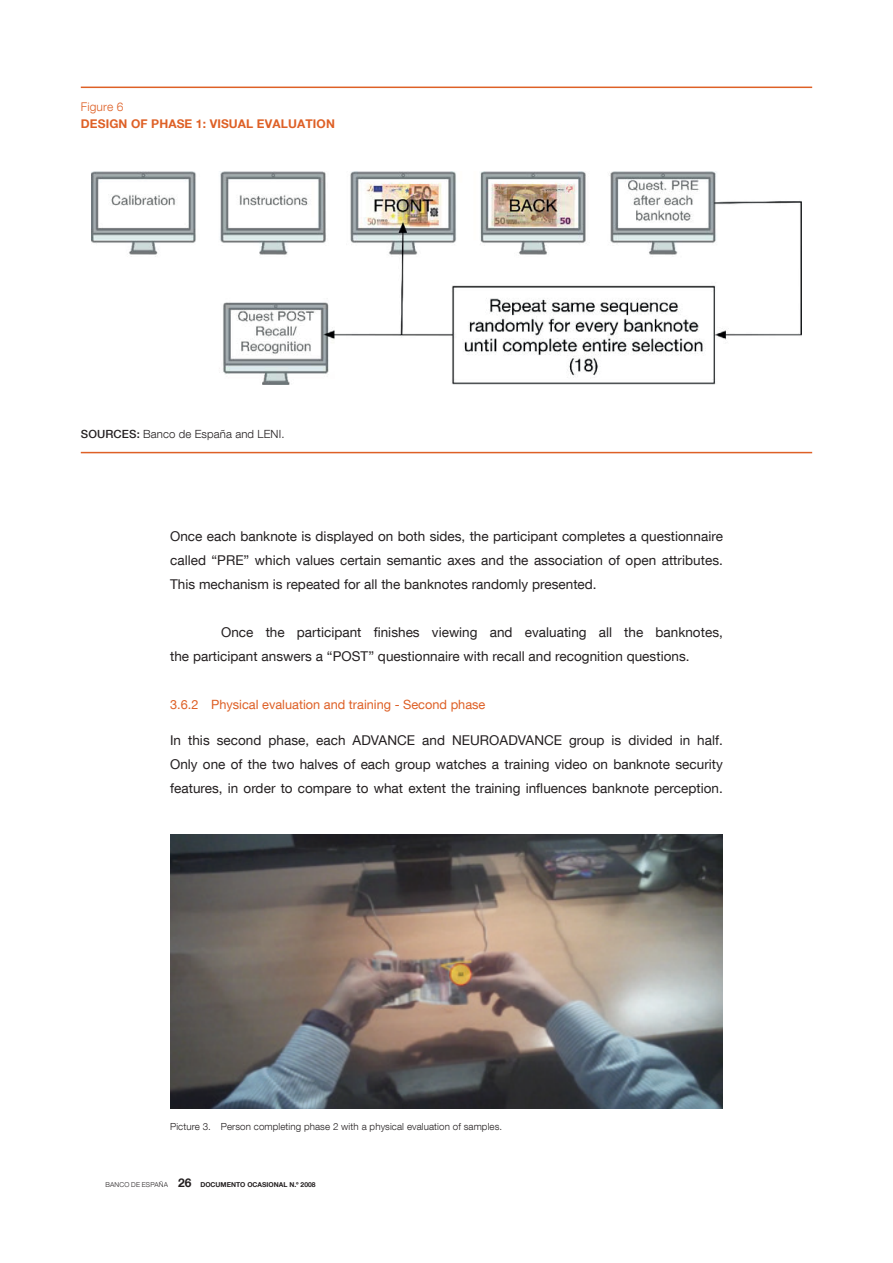
<style>
.page{position:relative;width:893px;height:1263px;background:#fff}
.page>*{position:absolute;margin:0;border:0;box-sizing:border-box;transform-origin:0 0}
.t1{font:13.5px/24px "Bd E Neue Helvetica";letter-spacing:.005em;color:#231f20;text-align:justify}
.t2{font:12.75px "Bd E Neue Helvetica";color:#de6026}
.t3{font:700 12px "Bd E Neue Helvetica";letter-spacing:.01em;color:#de6026}
.t4{font:300 12px "Bd E Neue Helvetica";letter-spacing:.01em;color:#de6026}
.t5{font:300 11.25px "Bd E Neue Helvetica";letter-spacing:.01em;color:#231f20}
.t6{font:300 9.75px "Bd E Neue Helvetica";letter-spacing:.01em;color:#231f20}
.t7{font:300 6.75px "Bd E Neue Helvetica";color:#231f20}
.s1{font-weight:500}
.s2{font-style:inherit}
.s3{font-size:12px}
</style>
<div class="page">
<img style="left:170px;top:834px;width:553px;height:274px">
<hr style="left:81px;top:87px;width:731px;height:1px;background:#de6026">
<hr style="left:81px;top:452px;width:731px;height:1px;background:#de6026">
<img style="left:91px;top:171px;width:710px;height:214px">
<p class="t4" style="left:81px;top:99px;width:44px">Figure 6</p>
<p class="t3" style="left:81px;top:116px;width:256px">DESIGN OF PHASE 1: VISUAL EVALUATION</p>
<p class="t5" style="left:81px;top:427px;width:205px"><span class="s1">SOURCES:</span> Banco de España and LENI.</p>
<p class="t1" style="left:170px;top:524px;width:554px">Once each banknote is displayed on both sides, the participant completes a questionnaire called “PRE” which values certain semantic axes and the association of open attributes.<br>This mechanism is repeated for all the banknotes randomly presented.</p>
<p class="t1" style="left:170px;top:620px;width:554px;text-indent:51px">Once the participant finishes viewing and evaluating all the banknotes, the participant answers a “POST” questionnaire with recall and recognition questions.</p>
<p class="t2" style="left:170px;top:697px;width:317px">3.6.2 Physical evaluation and training - Second phase</p>
<p class="t1" style="left:170px;top:728px;width:554px">In this second phase, each ADVANCE and NEUROADVANCE group is divided in half.<br>Only one of the two halves of each group watches a training video on banknote security features, in order to compare to what extent the training influences banknote perception.</p>
<p class="t6" style="left:170px;top:1120px;width:334px">Picture 3. Person completing phase 2 with a physical evaluation of samples.</p>
<p class="t7" style="left:105px;top:1181px;width:212px"><span class="s2">BANCO DE ESPAÑA</span> <span class="s3">26</span> DOCUMENTO OCASIONAL N.º 2008</p>
</div>
